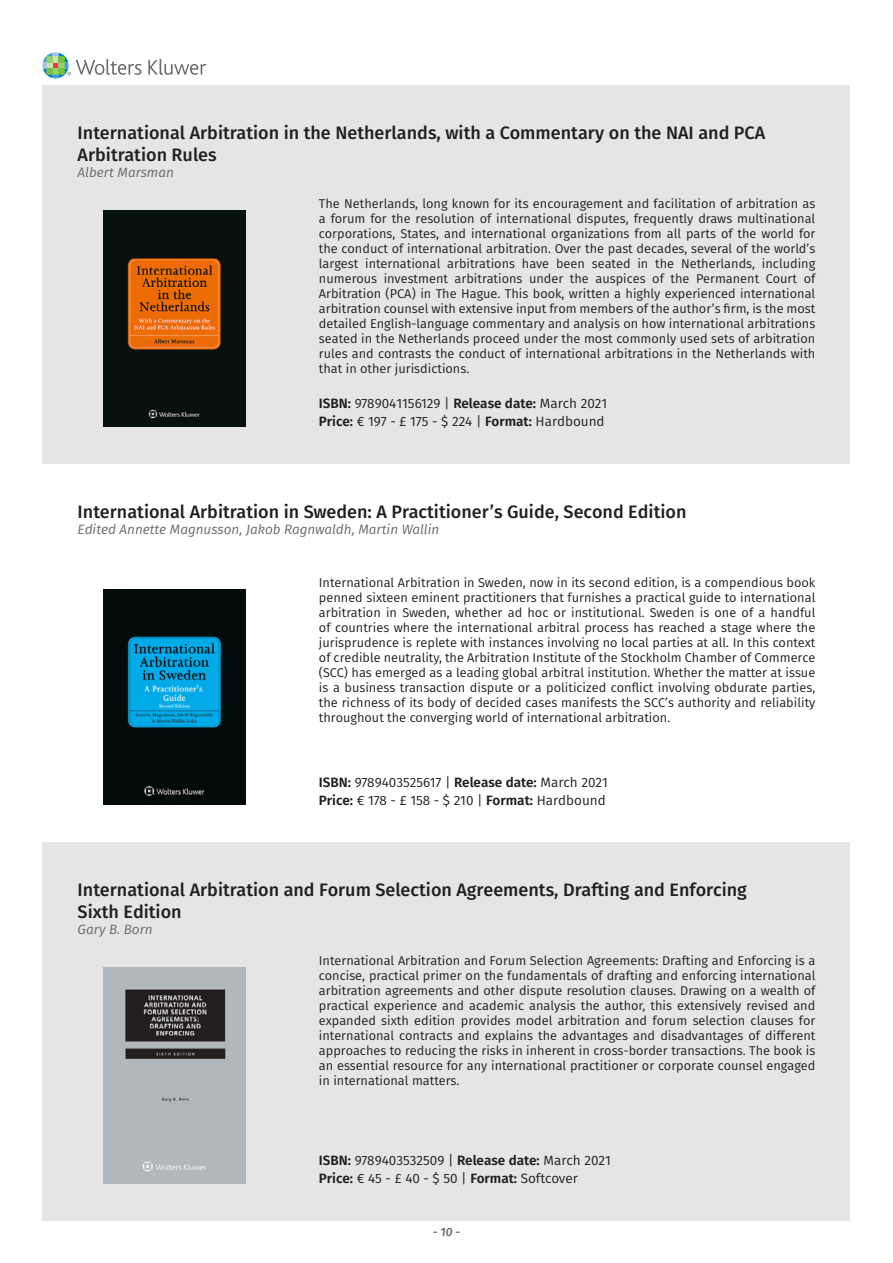
<style>
.page{position:relative;width:893px;height:1263px;background:#fff}
.page>*{position:absolute;margin:0;border:0;box-sizing:border-box;transform-origin:0 0}
._001-Book-Title{font:500 18px/21.6px "Fira Sans";color:#231f20}
.t1{font:13.5px "Fira Sans";color:#231f20}
._001-Author-Name{font:italic 13.5px "Fira Sans";color:#69696c}
.t2{font:12.75px/15px "Fira Sans";color:#231f20;text-align:justify}
.t3{font:italic 500 12px "Fira Sans";color:#69696c}
.s1{font-weight:600}
</style>
<div class="page">
<svg style="left:148px;top:59px;width:58px;height:16px"></svg>
<svg style="left:43px;top:52px;width:99px;height:26px"></svg>
<div style="left:43px;top:85px;width:807px;height:378px;background:#e5e5e5"></div>
<img style="left:104px;top:211px;width:142px;height:215px">
<img style="left:104px;top:589px;width:142px;height:216px">
<div style="left:43px;top:842px;width:807px;height:378px;background:#e5e5e5"></div>
<img style="left:104px;top:968px;width:142px;height:215px">
<p class="_001-Book-Title" style="left:78px;top:121px;width:689px">International Arbitration in the Netherlands, with a Commentary on the NAI and PCA<br>Arbitration Rules</p>
<p class="_001-Author-Name" style="left:78px;top:162px;width:98px">Albert Marsman</p>
<p class="t2" style="left:319px;top:196px;width:498px">The Netherlands, long known for its encouragement and facilitation of arbitration as a forum for the resolution of international disputes, frequently draws multinational corporations, States, and international organizations from all parts of the world for the conduct of international arbitration. Over the past decades, several of the world’s largest international arbitrations have been seated in the Netherlands, including numerous investment arbitrations under the auspices of the Permanent Court of Arbitration (PCA) in The Hague. This book, written a highly experienced international arbitration counsel with extensive input from members of the author’s firm, is the most detailed English-language commentary and analysis on how international arbitrations seated in the Netherlands proceed under the most commonly used sets of arbitration rules and contrasts the conduct of international arbitrations in the Netherlands with that in other jurisdictions.</p>
<p class="t1" style="left:319px;top:394px;width:290px"><span class="s1">ISBN:</span> 9789041156129 | <span class="s1">Release date:</span> March 2021</p>
<p class="t1" style="left:319px;top:412px;width:287px"><span class="s1">Price:</span> € 197 - £ 175 - $ 224 | <span class="s1">Format:</span> Hardbound</p>
<p class="_001-Book-Title" style="left:78px;top:500px;width:610px">International Arbitration in Sweden: A Practitioner’s Guide, Second Edition</p>
<p class="_001-Author-Name" style="left:78px;top:519px;width:363px">Edited Annette Magnusson, Jakob Ragnwaldh, Martin Wallin</p>
<p class="t2" style="left:319px;top:574px;width:498px">International Arbitration in Sweden, now in its second edition, is a compendious book penned sixteen eminent practitioners that furnishes a practical guide to international arbitration in Sweden, whether ad hoc or institutional. Sweden is one of a handful of countries where the international arbitral process has reached a stage where the jurisprudence is replete with instances involving no local parties at all. In this context of credible neutrality, the Arbitration Institute of the Stockholm Chamber of Commerce (SCC) has emerged as a leading global arbitral institution. Whether the matter at issue is a business transaction dispute or a politicized conflict involving obdurate parties, the richness of its body of decided cases manifests the SCC’s authority and reliability throughout the converging world of international arbitration.</p>
<p class="t1" style="left:319px;top:772px;width:291px"><span class="s1">ISBN:</span> 9789403525617 | <span class="s1">Release date:</span> March 2021</p>
<p class="t1" style="left:319px;top:790px;width:288px"><span class="s1">Price:</span> € 178 - £ 158 - $ 210 | <span class="s1">Format:</span> Hardbound</p>
<p class="_001-Book-Title" style="left:78px;top:878px;width:671px">International Arbitration and Forum Selection Agreements, Drafting and Enforcing</p>
<p class="_001-Book-Title" style="left:78px;top:900px;width:106px">Sixth Edition</p>
<p class="_001-Author-Name" style="left:78px;top:919px;width:77px">Gary B. Born</p>
<p class="t2" style="left:319px;top:953px;width:498px">International Arbitration and Forum Selection Agreements: Drafting and Enforcing is a concise, practical primer on the fundamentals of drafting and enforcing international arbitration agreements and other dispute resolution clauses. Drawing on a wealth of practical experience and academic analysis the author, this extensively revised and expanded sixth edition provides model arbitration and forum selection clauses for international contracts and explains the advantages and disadvantages of different approaches to reducing the risks in inherent in cross-border transactions. The book is an essential resource for any international practitioner or corporate counsel engaged in international matters.</p>
<p class="t1" style="left:319px;top:1150px;width:294px"><span class="s1">ISBN:</span> 9789403532509 | <span class="s1">Release date:</span> March 2021</p>
<p class="t1" style="left:319px;top:1168px;width:260px"><span class="s1">Price:</span> € 45 - £ 40 - $ 50 | <span class="s1">Format:</span> Softcover</p>
<p class="t3" style="left:433px;top:1222px;width:29px">- 10 -</p>
</div>
